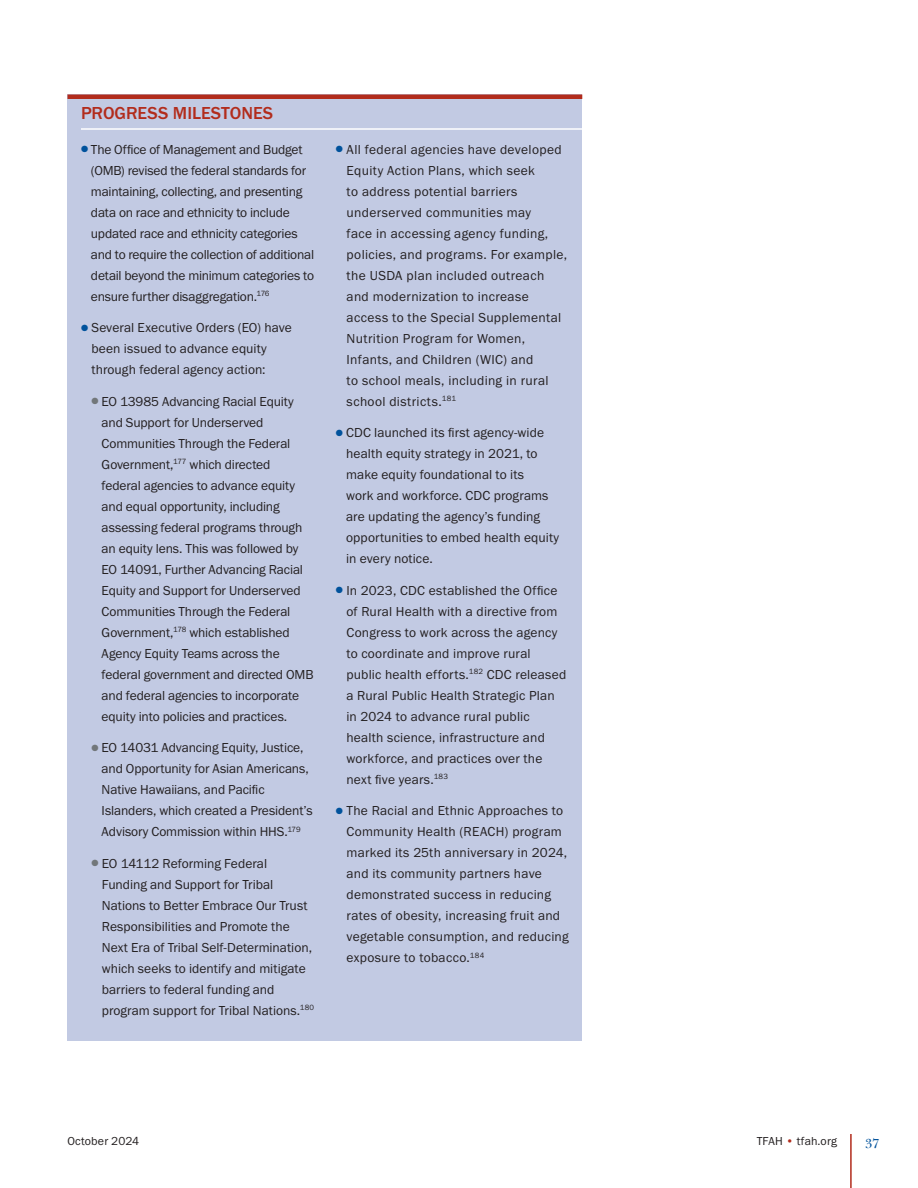
<style>
.page{position:relative;width:918px;height:1188px;background:#fff}
.page>*{position:absolute;margin:0;border:0;box-sizing:border-box;transform-origin:0 0}
.t1{font:500 18px "Franklin Gothic URW";color:#b22c1c}
.t2{font:13.5px/21px "Franklin Gothic URW Boo";letter-spacing:.005em;color:#231f20}
.t3{font:13.5px/21px "Franklin Gothic URW Boo";letter-spacing:.025em;color:#231f20}
.t4{font:13.5px/21px "Franklin Gothic URW Boo";letter-spacing:-.015em;color:#231f20}
.t5{font:13.5px "New Baskerville ITC";color:#00529c}
.t6{font:12px "Franklin Gothic URW Boo";letter-spacing:.01em;color:#231f20}
.s1{color:#00529c}
.s2{color:#72777a}
.s3{color:#b22c1c}
</style>
<div class="page">
<hr style="left:850px;top:1134px;width:2px;height:54px;background:#b22c1c">
<div style="left:68px;top:94px;width:514px;height:947px;background:#c2cae3"></div>
<div style="left:68px;top:94px;width:514px;height:5px;background:#b22c1c"></div>
<hr style="left:81px;top:128px;width:501px;height:2px;background:#fff">
<h1 class="t1" style="left:81px;top:102px;width:194px">PROGRESS MILESTONES</h1>
<p class="t4" style="left:91px;top:139px;width:225px;text-indent:-10px"><span class="s1">●</span> The Office of Management and Budget (OMB) revised the federal standards for maintaining, collecting, and presenting data on race and ethnicity to include updated race and ethnicity categories and to require the collection of additional detail beyond the minimum categories to ensure further disaggregation.<sup>176</sup></p>
<p class="t2" style="left:91px;top:317px;width:202px;text-indent:-10px"><span class="s1">●</span> Several Executive Orders (EO) have been issued to advance equity through federal agency action:</p>
<p class="t2" style="left:102px;top:391px;width:213px;text-indent:-10px"><span class="s2">●</span> EO 13985 Advancing Racial Equity and Support for Underserved Communities Through the Federal Government,<sup>177</sup> which directed<br>federal agencies to advance equity and equal opportunity, including assessing federal programs through an equity lens. This was followed by EO 14091, Further Advancing Racial Equity and Support for Underserved Communities Through the Federal Government,<sup>178</sup> which established Agency Equity Teams across the federal government and directed OMB and federal agencies to incorporate equity into policies and practices.</p>
<p class="t2" style="left:102px;top:737px;width:212px;text-indent:-10px"><span class="s2">●</span> EO 14031 Advancing Equity, Justice, and Opportunity for Asian Americans, Native Hawaiians, and Pacific Islanders, which created a President’s Advisory Commission within HHS.<sup>179</sup></p>
<p class="t2" style="left:102px;top:853px;width:214px;text-indent:-10px"><span class="s2">●</span> EO 14112 Reforming Federal Funding and Support for Tribal Nations to Better Embrace Our Trust Responsibilities and Promote the Next Era of Tribal Self-Determination, which seeks to identify and mitigate barriers to federal funding and program support for Tribal Nations.<sup>180</sup></p>
<p class="t3" style="left:347px;top:139px;width:222px;text-indent:-11px"><span class="s1">●</span> All federal agencies have developed<br>Equity Action Plans, which seek<br>to address potential barriers underserved communities may<br>face in accessing agency funding, policies, and programs. For example, the USDA plan included outreach and modernization to increase access to the Special Supplemental<br>Nutrition Program for Women,<br>Infants, and Children (WIC) and<br>to school meals, including in rural school districts.<sup>181</sup></p>
<p class="t2" style="left:346px;top:422px;width:214px;text-indent:-10px"><span class="s1">●</span> CDC launched its first agency-wide health equity strategy in 2021, to make equity foundational to its<br>work and workforce. CDC programs are updating the agency’s funding opportunities to embed health equity in every notice.</p>
<p class="t2" style="left:346px;top:580px;width:221px;text-indent:-11px"><span class="s1">●</span> In 2023, CDC established the Office of Rural Health with a directive from Congress to work across the agency to coordinate and improve rural public health efforts.<sup>182</sup> CDC released a Rural Public Health Strategic Plan in 2024 to advance rural public health science, infrastructure and workforce, and practices over the next five years.<sup>183</sup></p>
<p class="t2" style="left:347px;top:800px;width:224px;text-indent:-11px"><span class="s1">●</span> The Racial and Ethnic Approaches to Community Health (REACH) program marked its 25th anniversary in 2024, and its community partners have demonstrated success in reducing rates of obesity, increasing fruit and vegetable consumption, and reducing exposure to tobacco.<sup>184</sup></p>
<p class="t6" style="left:68px;top:1134px;width:73px">October 2024</p>
<p class="t6" style="left:757px;top:1134px;width:82px">TFAH <span class="s3">•</span> tfah.org</p>
<p class="t5" style="left:865px;top:1135px;width:16px">37</p>
</div>
